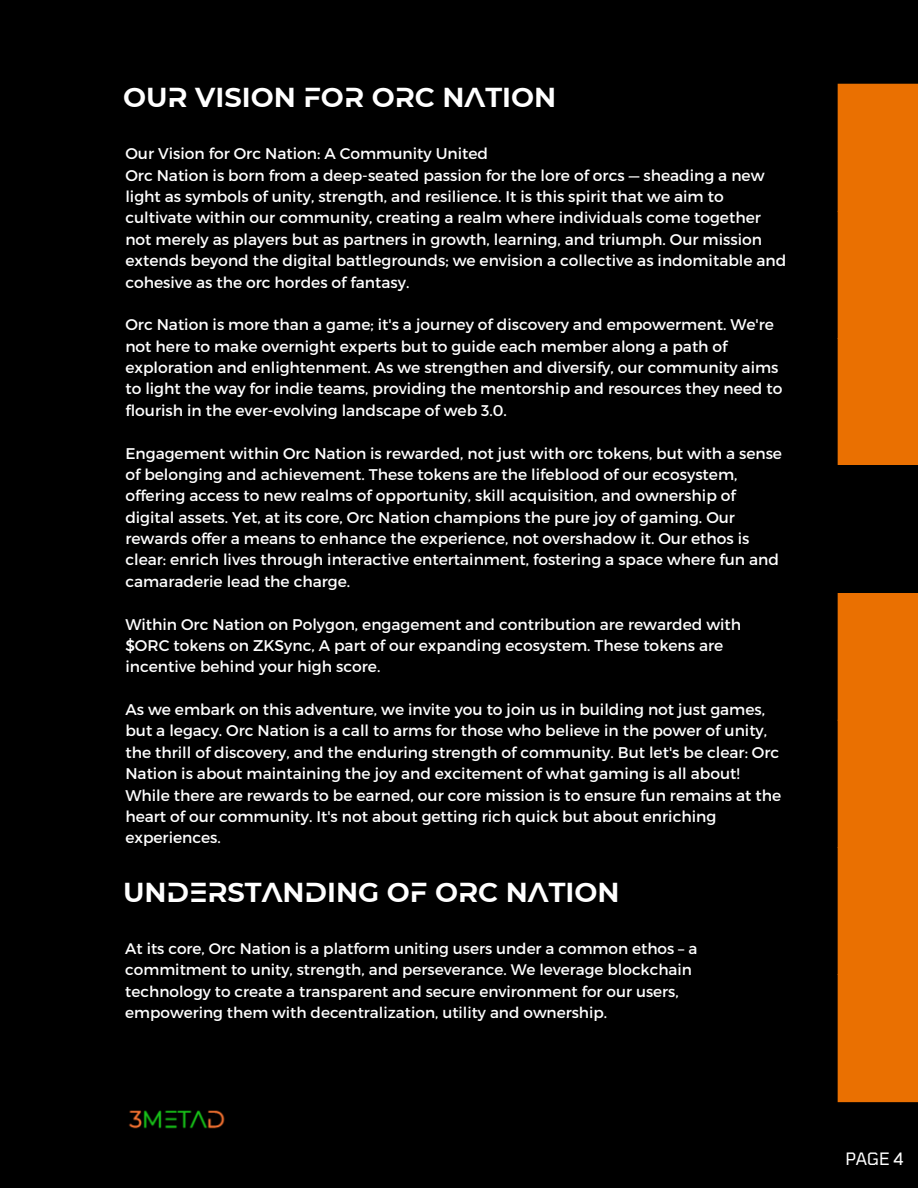
<style>
.page{position:relative;width:918px;height:1188px;background:#000}
.page>*{position:absolute;margin:0;border:0;box-sizing:border-box;transform-origin:0 0}
.t1{font:700 27.3px "Montserrat Alt 1";color:#fff}
.t2{font:16.95px "Tomorrow";color:#fff}
.t3{font:15.45px/21.3px "Montserrat";color:#fff}
.t4{font:15.3px/21.3px "Montserrat";color:#fff}
</style>
<div class="page">
<div style="left:838px;top:84px;width:80px;height:1018px;background:#ea7001"></div>
<div style="left:838px;top:465px;width:80px;height:128px;background:#000"></div>
<img style="left:129px;top:1110px;width:96px;height:19px">
<h1 class="t1" style="left:123px;top:87px;width:435px">OUR VISION FOR ORC NATION</h1>
<p class="t3" style="left:125px;top:142px;width:364px">Our Vision for Orc Nation: A Community United</p>
<p class="t3" style="left:125px;top:164px;width:663px">Orc Nation is born from a deep-seated passion for the lore of orcs — sheading a new light as symbols of unity, strength, and resilience. It is this spirit that we aim to cultivate within our community, creating a realm where individuals come together not merely as players but as partners in growth, learning, and triumph. Our mission extends beyond the digital battlegrounds; we envision a collective as indomitable and cohesive as the orc hordes of fantasy.</p>
<p class="t3" style="left:125px;top:313px;width:659px">Orc Nation is more than a game; it's a journey of discovery and empowerment. We're not here to make overnight experts but to guide each member along a path of exploration and enlightenment. As we strengthen and diversify, our community aims to light the way for indie teams, providing the mentorship and resources they need to flourish in the ever-evolving landscape of web 3.0.</p>
<p class="t3" style="left:125px;top:442px;width:658px">Engagement within Orc Nation is rewarded, not just with orc tokens, but with a sense of belonging and achievement. These tokens are the lifeblood of our ecosystem, offering access to new realms of opportunity, skill acquisition, and ownership of digital assets. Yet, at its core, Orc Nation champions the pure joy of gaming. Our rewards offer a means to enhance the experience, not overshadow it. Our ethos is clear: enrich lives through interactive entertainment, fostering a space where fun and camaraderie lead the charge.</p>
<p class="t3" style="left:125px;top:613px;width:617px">Within Orc Nation on Polygon, engagement and contribution are rewarded with $ORC tokens on ZKSync, A part of our expanding ecosystem. These tokens are incentive behind your high score.</p>
<p class="t3" style="left:125px;top:698px;width:657px">As we embark on this adventure, we invite you to join us in building not just games, but a legacy. Orc Nation is a call to arms for those who believe in the power of unity, the thrill of discovery, and the enduring strength of community. But let's be clear: Orc Nation is about maintaining the joy and excitement of what gaming is all about!<br>While there are rewards to be earned, our core mission is to ensure fun remains at the heart of our community. It's not about getting rich quick but about enriching experiences.</p>
<p class="t1" style="left:123px;top:882px;width:498px">UNDERSTANDING OF ORC NATION</p>
<h2 class="t4" style="left:125px;top:937px;width:574px">At its core, Orc Nation is a platform uniting users under a common ethos – a commitment to unity, strength, and perseverance. We leverage blockchain technology to create a transparent and secure environment for our users, empowering them with decentralization, utility and ownership.</h2>
<h1 class="t2" style="left:846px;top:1148px;width:60px">PAGE 4</h1>
</div>
